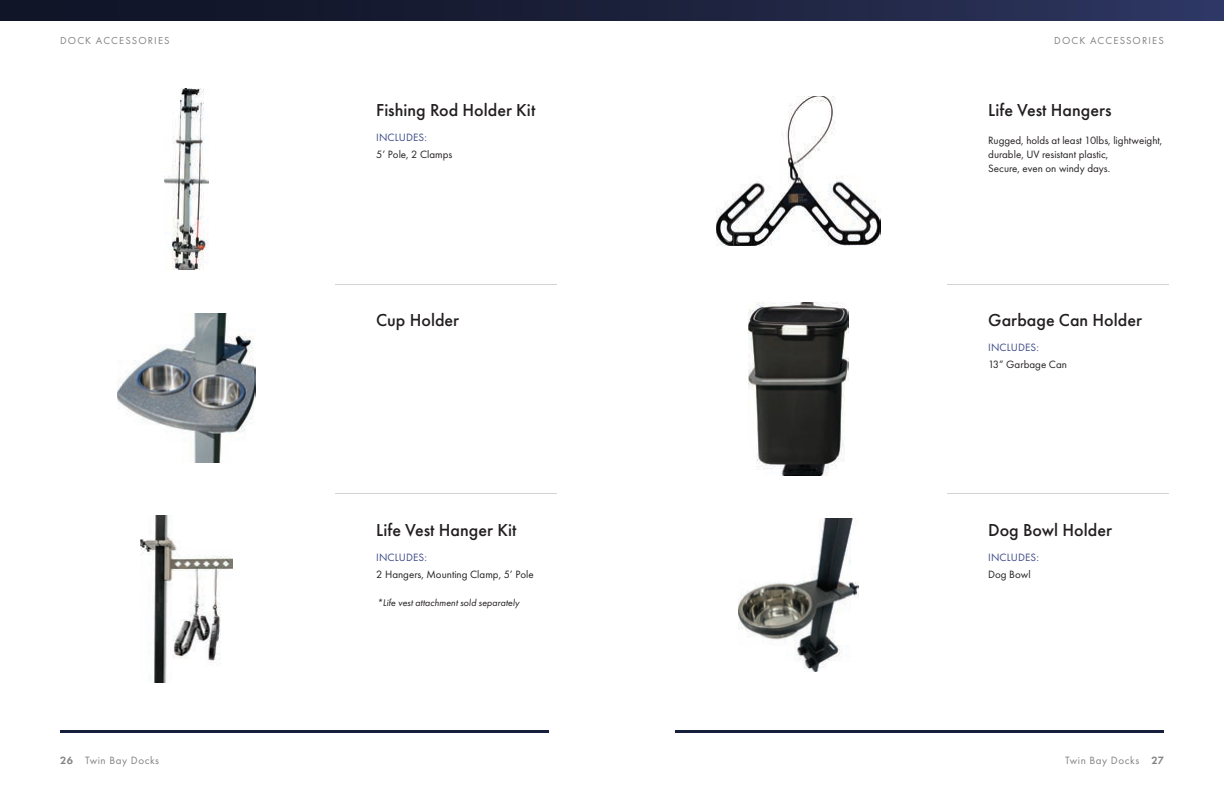
<style>
.page{position:relative;width:1224px;height:792px;background:#fff}
.page>*{position:absolute;margin:0;border:0;box-sizing:border-box;transform-origin:0 0}
.t1{font:500 18px "Futura PT";color:#231f20}
.t2{font:11px/14px "Futura PT";color:#231f20}
.t3{font:11px "Futura PT";letter-spacing:.01em;color:#3d4a87}
.t4{font:11px "Futura PT";letter-spacing:.05em;color:#808285}
.t5{font:10.5px "Futura PT";letter-spacing:.11em;color:#808285}
.t6{font:italic 10px "Futura PT";color:#231f20}
.s1{font-weight:600}
</style>
<div class="page">
<img style="left:165px;top:88px;width:43px;height:182px">
<img style="left:118px;top:313px;width:137px;height:150px">
<img style="left:141px;top:516px;width:91px;height:166px">
<img style="left:716px;top:96px;width:165px;height:150px">
<img style="left:749px;top:302px;width:99px;height:174px">
<img style="left:739px;top:518px;width:119px;height:154px">
<hr style="left:675px;top:730px;width:489px;height:3px;background:#161f3b">
<hr style="left:60px;top:730px;width:489px;height:3px;background:#161f3b">
<div style="left:0;top:0;width:1224px;height:21px;background:linear-gradient(to right,#0d101f,#2c355d)"></div>
<hr style="left:335px;top:284px;width:222px;height:1px;background:#d2d3d5">
<hr style="left:335px;top:494px;width:222px;height:1px;background:#d2d3d5">
<hr style="left:947px;top:284px;width:222px;height:1px;background:#d2d3d5">
<hr style="left:947px;top:494px;width:222px;height:1px;background:#d2d3d5">
<p class="t5" style="left:60px;top:34px;width:111px">DOCK ACCESSORIES</p>
<p class="t5" style="left:1054px;top:34px;width:111px">DOCK ACCESSORIES</p>
<h1 class="t1" style="left:376px;top:99px;width:161px">Fishing Rod Holder Kit</h1>
<p class="t3" style="left:376px;top:131px;width:52px">INCLUDES:</p>
<p class="t2" style="left:376px;top:147px;width:78px">5’ Pole, 2 Clamps</p>
<h1 class="t1" style="left:376px;top:309px;width:85px">Cup Holder</h1>
<h1 class="t1" style="left:376px;top:519px;width:142px">Life Vest Hanger Kit</h1>
<p class="t3" style="left:376px;top:551px;width:52px">INCLUDES:</p>
<p class="t2" style="left:376px;top:567px;width:159px">2 Hangers, Mounting Clamp, 5’ Pole</p>
<p class="t6" style="left:377px;top:597px;width:144px">*Life vest attachment sold separately</p>
<h1 class="t1" style="left:988px;top:99px;width:125px">Life Vest Hangers</h1>
<p class="t2" style="left:988px;top:133px;width:176px">Rugged, holds at least 10lbs, lightweight, durable, UV resistant plastic,<br>Secure, even on windy days.</p>
<h1 class="t1" style="left:988px;top:309px;width:155px">Garbage Can Holder</h1>
<p class="t3" style="left:988px;top:341px;width:52px">INCLUDES:</p>
<p class="t2" style="left:988px;top:357px;width:80px">13” Garbage Can</p>
<h1 class="t1" style="left:988px;top:519px;width:125px">Dog Bowl Holder</h1>
<p class="t3" style="left:988px;top:551px;width:52px">INCLUDES:</p>
<p class="t2" style="left:988px;top:567px;width:44px">Dog Bowl</p>
<p class="t4" style="left:60px;top:754px;width:101px"><span class="s1">26</span> Twin Bay Docks</p>
<p class="t4" style="left:1065px;top:754px;width:100px">Twin Bay Docks <span class="s1">27</span></p>
</div>
